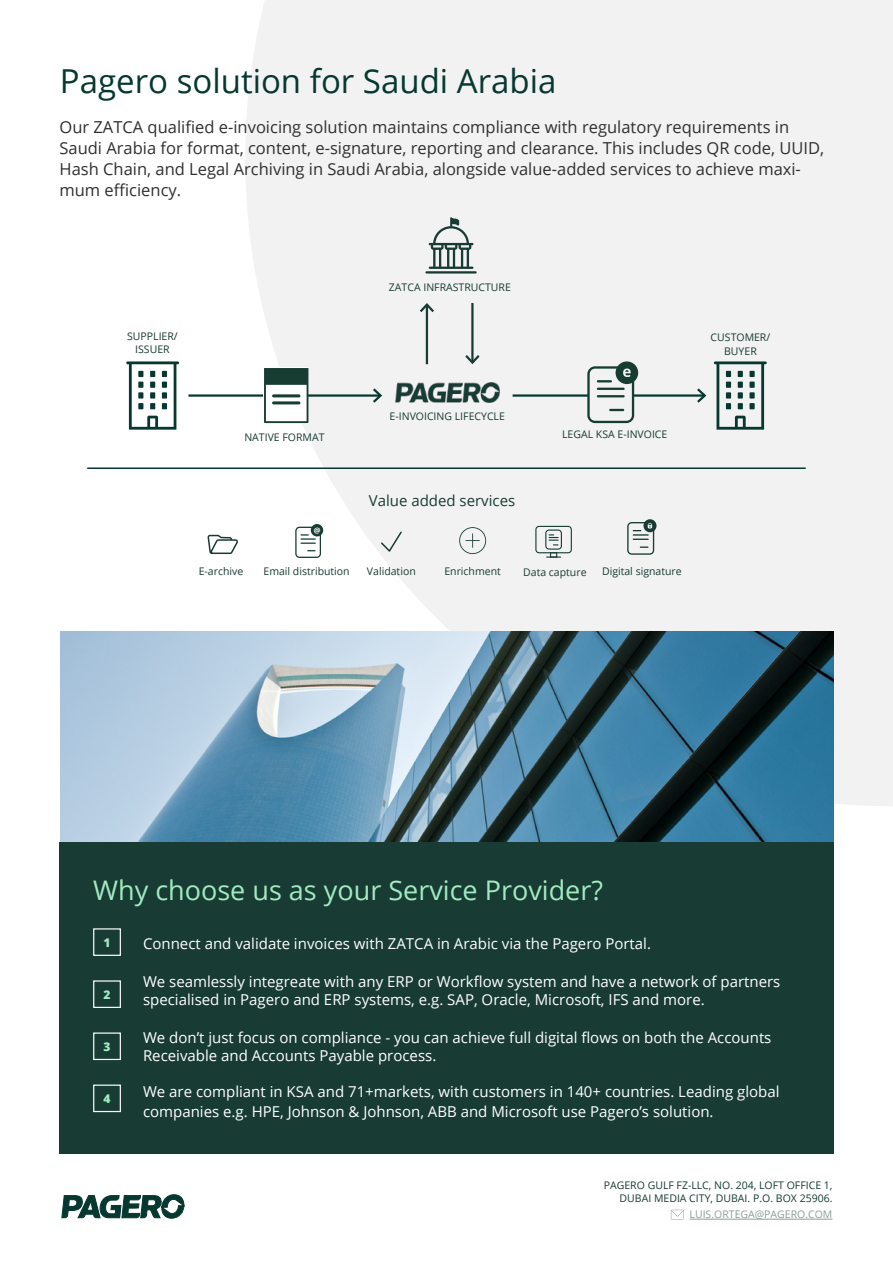
<style>
.page{position:relative;width:893px;height:1263px;background:#fff}
.page>*{position:absolute;margin:0;border:0;box-sizing:border-box;transform-origin:0 0}
.t1{font:33px "Open Sans";color:#063830}
.t2{font:27px "Open Sans";color:#a2ebc2}
.t3{font:16.5px/21px "Open Sans";color:#312f30}
.t4{font:15px/18px "Open Sans";color:#fff}
.t5{font:15px "Open Sans";color:#183c34}
.t6{font:800 12px "Open Sans";color:#a2ebc2}
.t7{font:10.5px/13.5px "Open Sans";color:#183c34;text-align:center}
.t8{font:10.5px "Open Sans";color:#8b9e9a}
.t9{font:700 7.5px "Open Sans";color:#fff}
</style>
<div class="page">
<svg style="left:246px;top:0;width:647px;height:806px;fill:#f2f2f2"></svg>
<img style="left:61px;top:631px;width:773px;height:211px">
<div style="left:60px;top:842px;width:774px;height:311px;background:#183c34"></div>
<svg style="left:126px;top:361px;width:53px;height:69px"></svg>
<svg style="left:714px;top:361px;width:53px;height:69px"></svg>
<hr style="left:188px;top:394px;width:192px;height:3px;background:#063830">
<svg style="left:370px;top:386px;width:14px;height:19px"></svg>
<svg style="left:263px;top:367px;width:45px;height:57px"></svg>
<hr style="left:513px;top:394px;width:192px;height:3px;background:#063830">
<svg style="left:695px;top:386px;width:13px;height:19px"></svg>
<svg style="left:587px;top:361px;width:51px;height:62px"></svg>
<hr style="left:426px;top:305px;width:2px;height:59px;background:#183c34">
<svg style="left:417px;top:301px;width:19px;height:14px"></svg>
<hr style="left:471px;top:303px;width:3px;height:60px;background:#183c34">
<svg style="left:463px;top:353px;width:19px;height:13px"></svg>
<svg style="left:425px;top:217px;width:52px;height:57px"></svg>
<img style="left:396px;top:382px;width:103px;height:20px">
<svg style="left:311px;top:524px;width:12px;height:12px"></svg>
<svg style="left:295px;top:527px;width:26px;height:31px"></svg>
<svg style="left:535px;top:526px;width:37px;height:32px"></svg>
<svg style="left:207px;top:535px;width:31px;height:19px"></svg>
<svg style="left:459px;top:527px;width:27px;height:27px"></svg>
<svg style="left:643px;top:519px;width:13px;height:13px"></svg>
<svg style="left:627px;top:522px;width:27px;height:33px"></svg>
<svg style="left:381px;top:531px;width:21px;height:21px"></svg>
<hr style="left:87px;top:467px;width:719px;height:2px;background:#063830">
<div style="left:93px;top:928px;width:28px;height:28px;border:1px solid #fff"></div>
<div style="left:93px;top:980px;width:28px;height:28px;border:1px solid #fff"></div>
<div style="left:93px;top:1032px;width:28px;height:28px;border:1px solid #fff"></div>
<div style="left:93px;top:1084px;width:28px;height:28px;border:1px solid #fff"></div>
<svg style="left:264px;top:368px;width:44px;height:55px"></svg>
<hr style="left:272px;top:394px;width:28px;height:3px;background:#173d33;border-radius:2px">
<hr style="left:272px;top:401px;width:28px;height:3px;background:#173d33;border-radius:2px">
<svg style="left:62px;top:1194px;width:122px;height:24px"></svg>
<hr style="left:690px;top:1219px;width:142px;height:1px;background:#8b9e9a">
<svg style="left:671px;top:1210px;width:13px;height:9px"></svg>
<h1 class="t1" style="left:60px;top:59px;width:498px">Pagero solution for Saudi Arabia</h1>
<p class="t3" style="left:60px;top:116px;width:766px">Our ZATCA qualified e-invoicing solution maintains compliance with regulatory requirements in Saudi Arabia for format, content, e-signature, reporting and clearance. This includes QR code, UUID, Hash Chain, and Legal Archiving in Saudi Arabia, alongside value-added services to achieve maxi&shy;mum efficiency.</p>
<p class="t7" style="left:127px;top:329px;width:52px">SUPPLIER/<br>ISSUER</p>
<p class="t7" style="left:389px;top:280px;width:123px">ZATCA INFRASTRUCTURE</p>
<p class="t7" style="left:390px;top:409px;width:117px">E-INVOICING LIFECYCLE</p>
<p class="t7" style="left:244px;top:430px;width:82px">NATIVE FORMAT</p>
<p class="t7" style="left:562px;top:427px;width:107px">LEGAL KSA E-INVOICE</p>
<p class="t9" style="left:314px;top:525px;width:8px">@</p>
<p class="t5" style="left:369px;top:490px;width:148px">Value added services</p>
<p class="t7" style="left:199px;top:564px;width:46px">E-archive</p>
<p class="t7" style="left:263px;top:564px;width:88px">Email distribution</p>
<p class="t7" style="left:367px;top:564px;width:50px">Validation</p>
<p class="t7" style="left:444px;top:564px;width:58px">Enrichment</p>
<p class="t7" style="left:523px;top:565px;width:65px">Data capture</p>
<p class="t7" style="left:602px;top:564px;width:81px">Digital signature</p>
<p class="t7" style="left:711px;top:330px;width:61px">CUSTOMER/<br>BUYER</p>
<h2 class="t2" style="left:93px;top:872px;width:511px">Why choose us as your Service Provider?</h2>
<p class="t6" style="left:104px;top:933px;width:9px">1</p>
<p class="t6" style="left:104px;top:985px;width:9px">2</p>
<p class="t6" style="left:104px;top:1037px;width:9px">3</p>
<p class="t6" style="left:104px;top:1089px;width:9px">4</p>
<p class="t4" style="left:143px;top:934px;width:509px">Connect and validate invoices with ZATCA in Arabic via the Pagero Portal.</p>
<p class="t4" style="left:143px;top:972px;width:639px">We seamlessly integreate with any ERP or Workflow system and have a network of partners specialised in Pagero and ERP systems, e.g. SAP, Oracle, Microsoft, IFS and more.</p>
<p class="t4" style="left:143px;top:1028px;width:630px">We don’t just focus on compliance - you can achieve full digital flows on both the Accounts<br>Receivable and Accounts Payable process.</p>
<p class="t4" style="left:143px;top:1081px;width:638px;line-height:19.5px">We are compliant in KSA and 71+markets, with customers in 140+ countries. Leading global companies e.g. HPE, Johnson &amp; Johnson, ABB and Microsoft use Pagero’s solution.</p>
<p class="t7" style="left:604px;top:1178px;width:230px;line-height:12.6px;text-align:right">PAGERO GULF FZ-LLC, NO. 204, LOFT OFFICE 1,<br>DUBAI MEDIA CITY, DUBAI. P.O. BOX 25906.</p>
<p class="t8" style="left:690px;top:1207px;width:144px">LUIS.ORTEGA@PAGERO.COM</p>
</div>
